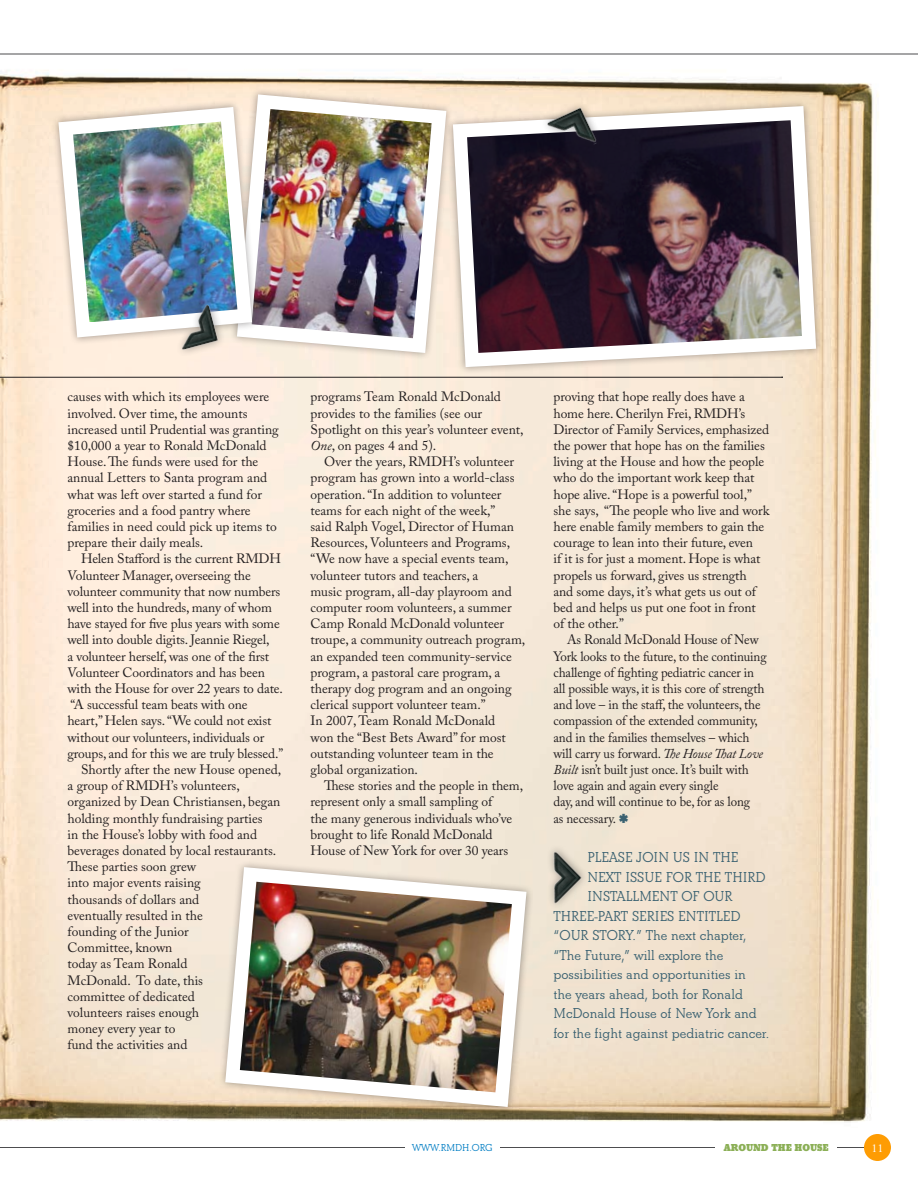
<style>
.page{position:relative;width:918px;height:1188px;background:#fff}
.page>*{position:absolute;margin:0;border:0;box-sizing:border-box;transform-origin:0 0}
.t1{font:600 15px/19.5px "Beton";color:#3a6171}
.t2{font:13.5px/16.2px "Adobe Caslon Pro";letter-spacing:-.005em;color:#231f20}
.t3{font:13.5px/16.2px "Adobe Caslon Pro";letter-spacing:-.005em;color:#231f20;scale:.96 1}
.t4{font:12px "Adobe Garamond Pro";color:#fff}
.t5{font:800 10.5px "Beton";color:#8baf56}
.t6{font:600 10.5px "Beton";color:#017dc3}
.s1{font-style:italic}
.s2{font-family:"FF Dingbests";color:#3a6171}
</style>
<div class="page">
<img style="left:0;top:53px;width:918px;height:1108px">
<hr style="left:0;top:1147px;width:864px;height:1px;background:#4d4d4f">
<div style="left:864px;top:1134px;width:27px;height:27px;background:#fe9c03;border-radius:50%"></div>
<hr style="left:0;top:54px;width:918px;height:1px;background:#4d4d4f">
<div style="left:716px;top:1144px;width:121px;height:7px;background:#fff"></div>
<div style="left:405px;top:1144px;width:95px;height:7px;background:#fff"></div>
<div style="left:217px;top:859px;width:316px;height:255px;background:#231f20;opacity:.4"></div>
<svg style="left:225px;top:867px;width:302px;height:240px"></svg>
<img style="left:240px;top:882px;width:272px;height:210px">
<div style="left:229px;top:87px;width:224px;height:273px;background:#231f20;opacity:.4"></div>
<svg style="left:237px;top:94px;width:209px;height:259px"></svg>
<img style="left:259px;top:109px;width:173px;height:229px">
<div style="left:445px;top:98px;width:378px;height:276px;background:#231f20;opacity:.4"></div>
<svg style="left:453px;top:106px;width:363px;height:261px"></svg>
<img style="left:467px;top:120px;width:335px;height:233px">
<div style="left:51px;top:99px;width:208px;height:245px;background:#231f20;opacity:.4"></div>
<svg style="left:58px;top:107px;width:194px;height:230px"></svg>
<img style="left:73px;top:122px;width:164px;height:200px">
<hr style="left:0;top:377px;width:782px;height:1px;background:#231f20">
<img style="left:540px;top:97px;width:69px;height:64px">
<img style="left:526px;top:841px;width:71px;height:71px">
<div style="left:174px;top:296px;width:52px;height:60px;background:#231f20;opacity:.4"></div>
<img style="left:168px;top:300px;width:65px;height:58px">
<p class="t2" style="left:68px;top:389px;width:213px">causes with which its employees were involved. Over time, the amounts increased until Prudential was granting $10,000 a year to Ronald McDonald House. The funds were used for the annual Letters to Santa program and what was left over started a fund for groceries and a food pantry where families in need could pick up items to prepare their daily meals.</p>
<p class="t2" style="left:81px;top:551px;width:201px">Helen Stafford is the current RMDH</p>
<p class="t2" style="left:68px;top:567px;width:185px">Volunteer Manager, overseeing the</p>
<p class="t2" style="left:68px;top:583px;width:214px">volunteer community that now numbers</p>
<p class="t2" style="left:68px;top:599px;width:206px">well into the hundreds, many of whom</p>
<p class="t2" style="left:68px;top:615px;width:214px">have stayed for five plus years with some</p>
<p class="t2" style="left:68px;top:632px;width:204px">well into double digits. Jeannie Riegel,</p>
<p class="t2" style="left:68px;top:648px;width:203px">a volunteer herself, was one of the first</p>
<p class="t2" style="left:68px;top:664px;width:199px">Volunteer Coordinators and has been</p>
<p class="t2" style="left:68px;top:680px;width:217px">with the House for over 22 years to date.</p>
<p class="t2" style="left:70px;top:696px;width:179px">“A successful team beats with one</p>
<p class="t2" style="left:68px;top:713px;width:205px">heart,” Helen says. “We could not exist</p>
<p class="t2" style="left:68px;top:729px;width:198px">without our volunteers, individuals or</p>
<p class="t2" style="left:68px;top:745px;width:217px">groups, and for this we are truly blessed.”</p>
<p class="t2" style="left:81px;top:761px;width:202px">Shortly after the new House opened,</p>
<p class="t2" style="left:68px;top:777px;width:174px">a group of RMDH’s volunteers,</p>
<p class="t2" style="left:68px;top:794px;width:214px">organized by Dean Christiansen, began</p>
<p class="t2" style="left:68px;top:810px;width:197px">holding monthly fundraising parties</p>
<p class="t2" style="left:68px;top:826px;width:191px">in the House’s lobby with food and</p>
<p class="t2" style="left:68px;top:842px;width:210px">beverages donated by local restaurants.</p>
<p class="t2" style="left:68px;top:858px;width:130px">These parties soon grew</p>
<p class="t2" style="left:68px;top:875px;width:135px">into major events raising</p>
<p class="t2" style="left:68px;top:891px;width:133px">thousands of dollars and</p>
<p class="t2" style="left:68px;top:907px;width:137px">eventually resulted in the</p>
<p class="t2" style="left:68px;top:923px;width:123px">founding of the Junior</p>
<p class="t2" style="left:68px;top:939px;width:106px">Committee, known</p>
<p class="t2" style="left:68px;top:956px;width:121px">today as Team Ronald</p>
<p class="t2" style="left:68px;top:972px;width:137px">McDonald. To date, this</p>
<p class="t2" style="left:68px;top:988px;width:129px">committee of dedicated</p>
<p class="t2" style="left:68px;top:1004px;width:133px">volunteers raises enough</p>
<p class="t2" style="left:68px;top:1020px;width:109px">money every year to</p>
<p class="t2" style="left:68px;top:1037px;width:121px">fund the activities and</p>
<p class="t2" style="left:310px;top:389px;width:215px">programs Team Ronald McDonald provides to the families (see our<br>Spotlight on this year’s volunteer event,<br><span class="s1">One</span>, on pages 4 and 5).</p>
<p class="t2" style="left:310px;top:453px;width:216px;text-indent:14px">Over the years, RMDH’s volunteer program has grown into a world-class operation. “In addition to volunteer teams for each night of the week,”<br>said Ralph Vogel, Director of Human Resources, Volunteers and Programs, “We now have a special events team, volunteer tutors and teachers, a<br>music program, all-day playroom and computer room volunteers, a summer Camp Ronald McDonald volunteer troupe, a community outreach program, an expanded teen community-service program, a pastoral care program, a therapy dog program and an ongoing clerical support volunteer team.”<br>In 2007, Team Ronald McDonald<br>won the “Best Bets Award” for most outstanding volunteer team in the global organization.</p>
<p class="t2" style="left:310px;top:777px;width:214px;text-indent:14px">These stories and the people in them, represent only a small sampling of<br>the many generous individuals who’ve brought to life Ronald McDonald House of New York for over 30 years</p>
<p class="t2" style="left:554px;top:389px;width:217px">proving that hope really does have a home here. Cherilyn Frei, RMDH’s Director of Family Services, emphasized the power that hope has on the families living at the House and how the people who do the important work keep that hope alive. “Hope is a powerful tool,” she says, “The people who live and work here enable family members to gain the courage to lean into their future, even<br>if it is for just a moment. Hope is what propels us forward, gives us strength and some days, it’s what gets us out of bed and helps us put one foot in front of the other.”</p>
<p class="t3" style="left:554px;top:632px;width:224px;text-indent:14px">As Ronald McDonald House of New York looks to the future, to the continuing challenge of fighting pediatric cancer in all possible ways, it is this core of strength and love – in the staff, the volunteers, the compassion of the extended community, and in the families themselves – which will carry us forward. <span class="s1">The House That Love Built</span> isn’t built just once. It’s built with love again and again every single<br>day, and will continue to be, for as long<br>as necessary. <span class="s2">E</span></p>
<p class="t1" style="left:587px;top:848px;width:16px">Please</p>
<p class="t1" style="left:636px;top:848px;width:9px">join</p>
<p class="t1" style="left:673px;top:848px;width:50px">usinthe</p>
<p class="t1" style="left:587px;top:868px;width:46px">nextissue</p>
<p class="t1" style="left:666px;top:868px;width:10px">for</p>
<p class="t1" style="left:696px;top:868px;width:10px">the</p>
<p class="t1" style="left:725px;top:868px;width:9px">third</p>
<p class="t1" style="left:587px;top:887px;width:10px">installment</p>
<p class="t1" style="left:681px;top:887px;width:33px">of our</p>
<p class="t1" style="left:554px;top:907px;width:10px">three</p>
<p class="t1" style="left:595px;top:907px;width:12px">-part</p>
<p class="t1" style="left:632px;top:907px;width:8px">series</p>
<p class="t1" style="left:678px;top:907px;width:9px">entitled</p>
<p class="t1" style="left:554px;top:926px;width:56px">“Our Story</p>
<p class="t1" style="left:554px;top:926px;width:217px;text-indent:79px">.” The next chapter, “The Future,” will explore the possibilities and opportunities in<br>the years ahead, both for Ronald<br>McDonald House of New York and for the fight against pediatric cancer.</p>
<p class="t6" style="left:412px;top:1142px;width:11px">www</p>
<p class="t6" style="left:438px;top:1142px;width:11px">.rmdh</p>
<p class="t6" style="left:470px;top:1142px;width:24px">.org</p>
<p class="t5" style="left:724px;top:1142px;width:107px">AROUND THE HOUSE</p>
<p class="t4" style="left:872px;top:1141px;width:13px">11</p>
</div>
